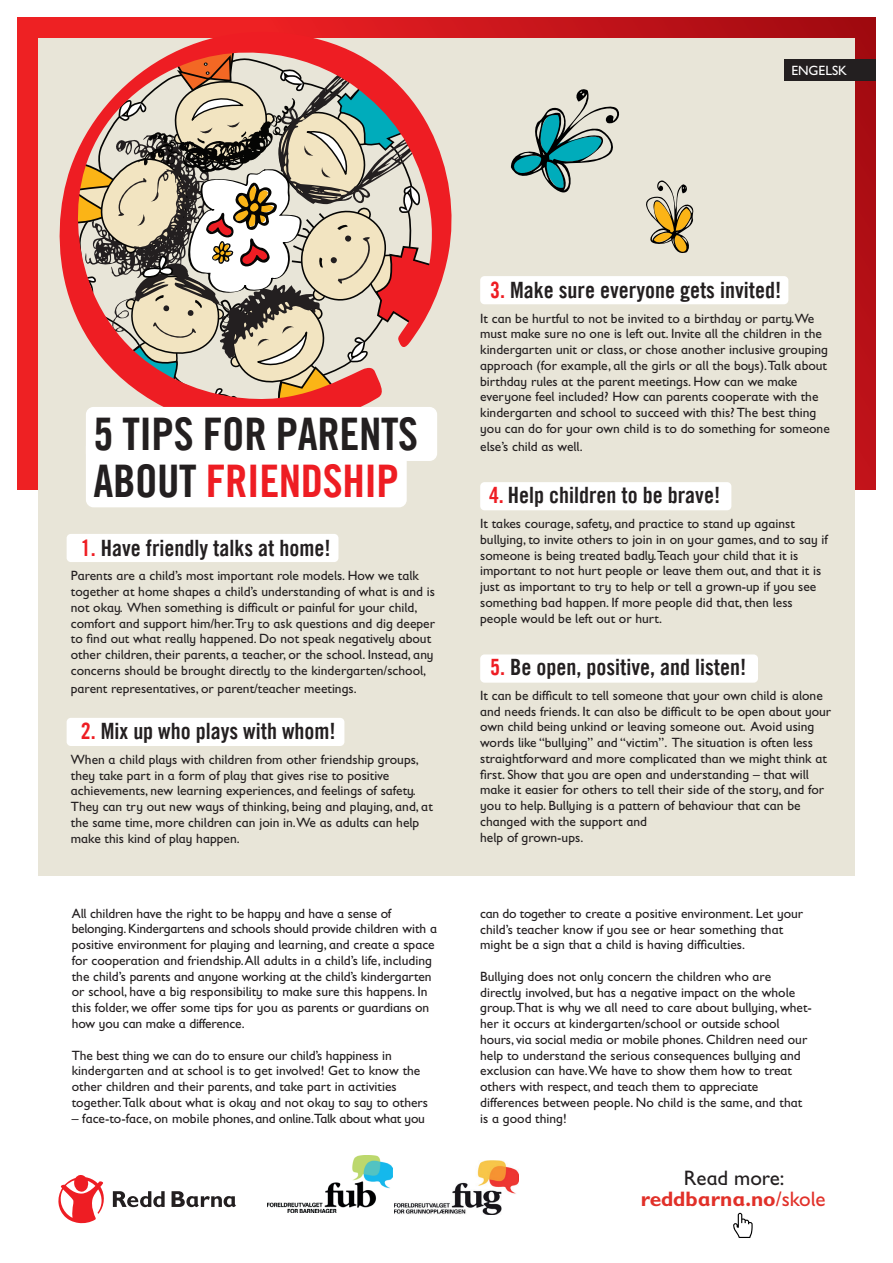
<style>
.page{position:relative;width:893px;height:1263px;background:#fff}
.page>*{position:absolute;margin:0;border:0;box-sizing:border-box;transform-origin:0 0}
.t1{font:45px/47px "Trade Gothic LT Com Bd Cn 20";letter-spacing:-.01em;color:#231f20}
.t2{font:22.5px "Trade Gothic LT Com Bd Cn 20";color:#231f20}
.t3{font:700 21px/21px "Gill Sans Infant Std";color:#e13029;text-align:center}
.t4{font:13.5px/15.8px "Gill Sans Infant Std";color:#231f20}
.t5{font:13.5px "Gill Sans Infant Std";letter-spacing:-.02em;color:#231f20}
.t6{font:13.5px "Gill Sans Infant Std";color:#fff}
.s1{color:#ee1d23}
.s2{font-weight:400;color:#231f20}
.s3{font-weight:400}
</style>
<div class="page">
<svg style="left:17px;top:17px;width:859px;height:472px"></svg>
<div style="left:38px;top:38px;width:817px;height:838px;background:#e8e5d8"></div>
<svg style="left:58px;top:1175px;width:46px;height:49px"></svg>
<svg style="left:172px;top:1191px;width:64px;height:16px"></svg>
<svg style="left:113px;top:1191px;width:52px;height:16px"></svg>
<div style="left:784px;top:60px;width:92px;height:21px;background:#231f20"></div>
<svg style="left:733px;top:1213px;width:20px;height:25px"></svg>
<div style="left:67px;top:534px;width:271px;height:28px;background:#fff;border-radius:4px"></div>
<div style="left:67px;top:718px;width:277px;height:28px;background:#fff;border-radius:4px"></div>
<div style="left:480px;top:654px;width:278px;height:29px;background:#fff;border-radius:4px"></div>
<div style="left:480px;top:276px;width:308px;height:28px;background:#fff;border-radius:4px"></div>
<div style="left:480px;top:482px;width:251px;height:28px;background:#fff;border-radius:4px"></div>
<svg style="left:60px;top:32px;width:391px;height:380px"></svg>
<img style="left:395px;top:1160px;width:123px;height:54px">
<img style="left:268px;top:1155px;width:125px;height:58px">
<div style="left:86px;top:407px;width:351px;height:54px;background:#fff;border-radius:8px"></div>
<div style="left:86px;top:439px;width:321px;height:68px;background:#fff;border-radius:8px"></div>
<svg style="left:510px;top:89px;width:110px;height:104px"></svg>
<svg style="left:646px;top:180px;width:48px;height:73px"></svg>
<p class="t6" style="left:791px;top:63px;width:57px">ENGELSK</p>
<h1 class="t1" style="left:93px;top:410px;width:326px">5 TIPS FOR PARENTS<br>ABOUT <span class="s1">FRIENDSHIP</span></h1>
<h2 class="t2" style="left:81px;top:534px;width:251px"><span class="s1">1.</span> Have friendly talks at home!</h2>
<p class="t4" style="left:71px;top:568px;width:366px">Parents are a child’s most important role models. How we talk together at home shapes a child’s understanding of what is and is not okay. When something is difficult or painful for your child, comfort and support him/her.Try to ask questions and dig deeper to find out what really happened. Do not speak negatively about other children, their parents, a teacher, or the school. Instead, any concerns should be brought directly to the kindergarten/school,</p>
<p class="t4" style="left:71px;top:680px;width:287px">parent representatives, or parent/teacher meetings.</p>
<h2 class="t2" style="left:81px;top:717px;width:256px"><span class="s1">2.</span> Mix up who plays with whom!</h2>
<p class="t4" style="left:71px;top:751px;width:363px">When a child plays with children from other friendship groups, they take part in a form of play that gives rise to positive achievements, new learning experiences, and feelings of safety.<br>They can try out new ways of thinking, being and playing, and, at the same time, more children can join in.We as adults can help make this kind of play happen.</p>
<p class="t4" style="left:72px;top:905px;width:367px">All children have the right to be happy and have a sense of belonging. Kindergartens and schools should provide children with a positive environment for playing and learning, and create a space for cooperation and friendship. All adults in a child’s life, including the child’s parents and anyone working at the child’s kindergarten or school, have a big responsibility to make sure this happens. In this folder, we offer some tips for you as parents or guardians on how you can make a difference.</p>
<p class="t4" style="left:72px;top:1047px;width:358px">The best thing we can do to ensure our child’s happiness in kindergarten and at school is to get involved! Get to know the other children and their parents, and take part in activities together.Talk about what is okay and not okay to say to others</p>
<p class="t5" style="left:72px;top:1110px;width:355px">– face-to-face, on mobile phones, and online.Talk about what you</p>
<h2 class="t2" style="left:490px;top:276px;width:293px"><span class="s1">3.</span> Make sure everyone gets invited!</h2>
<p class="t4" style="left:480px;top:310px;width:351px">It can be hurtful to not be invited to a birthday or party.We must make sure no one is left out. Invite all the children in the kindergarten unit or class, or chose another inclusive grouping approach (for example, all the girls or all the boys).Talk about birthday rules at the parent meetings. How can we make everyone feel included? How can parents cooperate with the kindergarten and school to succeed with this? The best thing you can do for your own child is to do something for someone</p>
<p class="t4" style="left:480px;top:438px;width:104px">else’s child as well.</p>
<h2 class="t2" style="left:489px;top:482px;width:232px"><span class="s1">4.</span> Help children to be brave!</h2>
<p class="t4" style="left:480px;top:516px;width:349px">It takes courage, safety, and practice to stand up against bullying, to invite others to join in on your games, and to say if someone is being treated badly.Teach your child that it is important to not hurt people or leave them out, and that it is just as important to try to help or tell a grown-up if you see something bad happen. If more people did that, then less people would be left out or hurt.</p>
<h2 class="t2" style="left:490px;top:653px;width:258px"><span class="s1">5.</span> Be open, positive, and listen!</h2>
<p class="t4" style="left:480px;top:687px;width:353px">It can be difficult to tell someone that your own child is alone and needs friends. It can also be difficult to be open about your own child being unkind or leaving someone out. Avoid using words like “bullying” and “victim”. The situation is often less straightforward and more complicated than we might think at first. Show that you are open and understanding – that will make it easier for others to tell their side of the story, and for you to help. Bullying is a pattern of behaviour that can be changed with the support and<br>help of grown-ups.</p>
<p class="t4" style="left:480px;top:905px;width:325px">can do together to create a positive environment. Let your child’s teacher know if you see or hear something that might be a sign that a child is having difficulties.</p>
<p class="t4" style="left:480px;top:968px;width:333px">Bullying does not only concern the children who are directly involved, but has a negative impact on the whole group.That is why we all need to care about bullying, whet&shy;her it occurs at kindergarten/school or outside school hours, via social media or mobile phones. Children need our help to understand the serious consequences bullying and exclusion can have.We have to show them how to treat others with respect, and teach them to appreciate differences between people. No child is the same, and that is a good thing!</p>
<h3 class="t3" style="left:641px;top:1167px;width:186px"><span class="s2">Read more: </span>reddbarna.no<span class="s3">/skole</span></h3>
</div>
